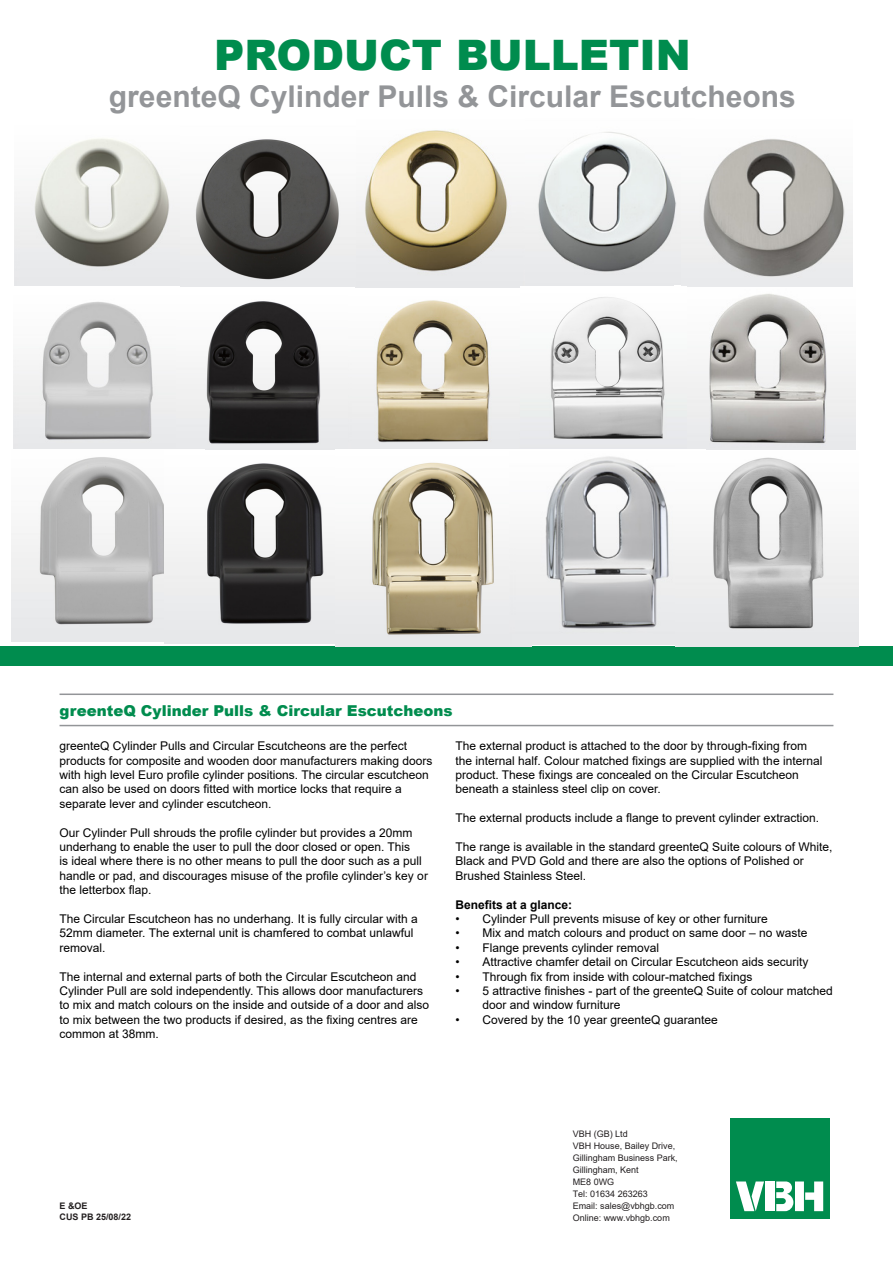
<style>
.page{position:relative;width:893px;height:1263px;background:#fff}
.page>*{position:absolute;margin:0;border:0;box-sizing:border-box;transform-origin:0 0}
._1_1{font:900 42px "Arial";color:#008c4e}
._1_2{font:700 30px "Arial";color:#939598}
._3{font:900 15px "Arial";color:#008c4e}
._4{font:12px/14.4px "Arial";color:#000}
._4-2{font:700 12px "Arial";color:#000}
.Address_VBH{font:9px "Arial";color:#231f20}
.Date_or_Note{font:700 9px "Arial";color:#231f20}
</style>
<div class="page">
<img style="left:525px;top:132px;width:157px;height:154px">
<div style="left:731px;top:1118px;width:99px;height:101px;background:#008c4e"></div>
<svg style="left:776px;top:1181px;width:17px;height:30px"></svg>
<svg style="left:736px;top:1181px;width:28px;height:30px"></svg>
<div style="left:766px;top:1181px;width:9px;height:30px;background:#fff"></div>
<div style="left:795px;top:1181px;width:9px;height:30px;background:#fff"></div>
<svg style="left:805px;top:1181px;width:18px;height:30px"></svg>
<div style="left:0;top:646px;width:893px;height:19px;background:#008c4e"></div>
<hr style="left:60px;top:693px;width:773px;height:2px;background:#939598">
<hr style="left:60px;top:725px;width:773px;height:1px;background:#939598">
<img style="left:356px;top:130px;width:169px;height:157px">
<img style="left:14px;top:138px;width:342px;height:148px">
<img style="left:14px;top:302px;width:163px;height:147px">
<img style="left:348px;top:300px;width:172px;height:149px">
<img style="left:686px;top:286px;width:169px;height:164px">
<img style="left:177px;top:301px;width:171px;height:149px">
<img style="left:682px;top:139px;width:170px;height:147px">
<img style="left:520px;top:286px;width:166px;height:163px">
<img style="left:12px;top:449px;width:192px;height:192px">
<img style="left:164px;top:450px;width:172px;height:193px">
<img style="left:336px;top:449px;width:195px;height:197px">
<img style="left:509px;top:449px;width:196px;height:195px">
<img style="left:675px;top:450px;width:183px;height:196px">
<p class="_1_1" style="left:214px;top:25px;width:478px">PRODUCT BULLETIN</p>
<p class="_1_2" style="left:109px;top:75px;width:688px">greenteQ Cylinder Pulls &amp; Circular Escutcheons</p>
<p class="_3" style="left:60px;top:700px;width:395px">greenteQ Cylinder Pulls &amp; Circular Escutcheons</p>
<p class="_4" style="left:60px;top:739px;width:374px">greenteQ Cylinder Pulls and Circular Escutcheons are the perfect products for composite and wooden door manufacturers making doors with high level Euro profile cylinder positions. The circular escutcheon can also be used on doors fitted with mortice locks that require a separate lever and cylinder escutcheon.</p>
<p class="_4" style="left:60px;top:825px;width:370px">Our Cylinder Pull shrouds the profile cylinder but provides a 20mm underhang to enable the user to pull the door closed or open. This<br>is ideal where there is no other means to pull the door such as a pull handle or pad, and discourages misuse of the profile cylinder’s key or the letterbox flap.</p>
<p class="_4" style="left:60px;top:911px;width:360px">The Circular Escutcheon has no underhang. It is fully circular with a<br>52mm diameter. The external unit is chamfered to combat unlawful removal.</p>
<p class="_4" style="left:60px;top:969px;width:371px">The internal and external parts of both the Circular Escutcheon and Cylinder Pull are sold independently. This allows door manufacturers to mix and match colours on the inside and outside of a door and also to mix between the two products if desired, as the fixing centres are common at 38mm.</p>
<p class="_4" style="left:455px;top:739px;width:368px">The external product is attached to the door by through-fixing from the internal half. Colour matched fixings are supplied with the internal product. These fixings are concealed on the Circular Escutcheon beneath a stainless steel clip on cover.</p>
<p class="_4" style="left:455px;top:811px;width:365px">The external products include a flange to prevent cylinder extraction.</p>
<p class="_4" style="left:455px;top:839px;width:378px">The range is available in the standard greenteQ Suite colours of White,<br>Black and PVD Gold and there are also the options of Polished or<br>Brushed Stainless Steel.</p>
<p class="_4-2" style="left:455px;top:896px;width:118px">Benefits at a glance:</p>
<p class="_4" style="left:455px;top:911px;width:314px">• Cylinder Pull prevents misuse of key or other furniture</p>
<p class="_4" style="left:455px;top:926px;width:353px">• Mix and match colours and product on same door – no waste</p>
<p class="_4" style="left:455px;top:940px;width:205px">• Flange prevents cylinder removal</p>
<p class="_4" style="left:455px;top:955px;width:355px">• Attractive chamfer detail on Circular Escutcheon aids security</p>
<p class="_4" style="left:455px;top:969px;width:299px">• Through fix from inside with colour-matched fixings</p>
<p class="_4" style="left:482px;top:983px;width:352px;text-indent:-27px">• 5 attractive finishes - part of the greenteQ Suite of colour matched door and window furniture</p>
<p class="_4" style="left:455px;top:1012px;width:264px">• Covered by the 10 year greenteQ guarantee</p>
<p class="Date_or_Note" style="left:60px;top:1200px;width:30px">E &amp;OE</p>
<p class="Date_or_Note" style="left:60px;top:1211px;width:73px">CUS PB 25/08/22</p>
<p class="Address_VBH" style="left:573px;top:1127px;width:57px">VBH (GB) Ltd</p>
<p class="Address_VBH" style="left:573px;top:1139px;width:104px">VBH House, Bailey Drive,</p>
<p class="Address_VBH" style="left:573px;top:1151px;width:107px">Gillingham Business Park,</p>
<p class="Address_VBH" style="left:573px;top:1163px;width:68px">Gillingham, Kent</p>
<p class="Address_VBH" style="left:573px;top:1175px;width:43px">ME8 0WG</p>
<p class="Address_VBH" style="left:573px;top:1187px;width:77px">Tel: 01634 263263</p>
<p class="Address_VBH" style="left:573px;top:1199px;width:103px">Email: sales@vbhgb.com</p>
<p class="Address_VBH" style="left:573px;top:1211px;width:99px">Online: www.vbhgb.com</p>
</div>
